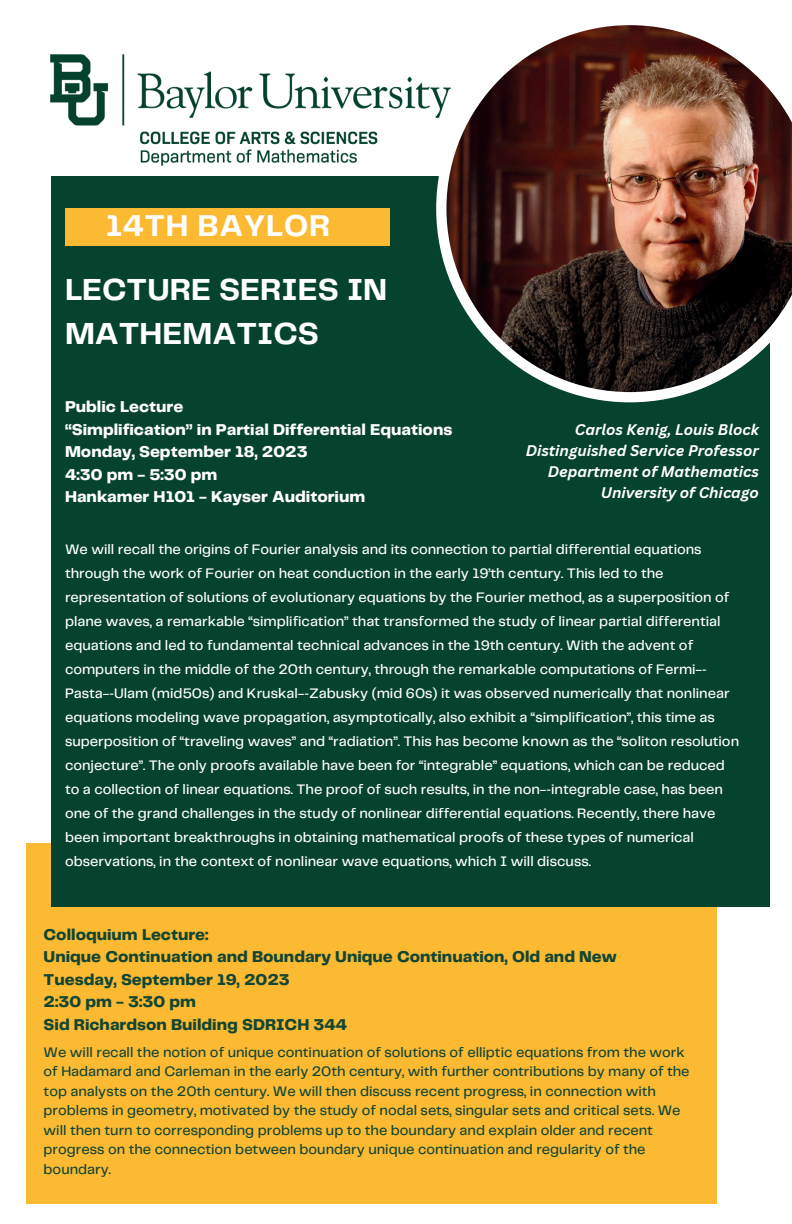
<style>
.page{position:relative;width:792px;height:1224px;background:#fff}
.page>*{position:absolute;margin:0;border:0;box-sizing:border-box;transform-origin:0 0}
.t1{font:700 31.6px/44.2px "Telegraf";color:#fff}
.t2{font:700 31.3px "Telegraf";letter-spacing:.02em;color:#fff}
.t3{font:800 16.3px/22.5px "Telegraf";color:#124632}
.t4{font:800 16.3px/22.5px "Telegraf";color:#fff}
.t5{font:italic 700 15px/21px "Canva Sans";color:#fff;text-align:right}
.t6{font:500 14.3px/24px "Telegraf";color:#fff}
.t7{font:500 14.3px/19.5px "Telegraf";color:#124632}
.s1{font-family:"Noto Sans";font-weight:400}
</style>
<div class="page">
<div style="left:26px;top:843px;width:690px;height:361px;background:#fcb932"></div>
<div style="left:51px;top:176px;width:718px;height:731px;background:#06432f"></div>
<svg style="left:436px;top:176px;width:334px;height:226px"></svg>
<img style="left:446px;top:25px;width:346px;height:367px">
<div style="left:65px;top:209px;width:325px;height:37px;background:#fcb932"></div>
<img style="left:51px;top:55px;width:400px;height:111px">
<h2 class="t2" style="left:106px;top:204px;width:226px">14TH BAYLOR</h2>
<h1 class="t1" style="left:65px;top:267px;width:324px">LECTURE SERIES IN<br>MATHEMATICS</h1>
<p class="t4" style="left:65px;top:396px;width:389px">Public Lecture<br>“Simplification” in Partial Differential Equations<br>Monday, September 18, 2023<br>4:30 pm - 5:30 pm<br>Hankamer H101 - Kayser Auditorium</p>
<p class="t5" style="left:526px;top:419px;width:235px">Carlos Kenig, Louis Block<br>Distinguished Service Professor<br>Department of Mathematics<br>University of Chicago</p>
<p class="t6" style="left:65px;top:537px;width:676px">We will recall the origins of Fourier analysis and its connection to partial differential equations through the work of Fourier on heat conduction in the early 19’th century. This led to the representation of solutions of evolutionary equations by the Fourier method, as a superposition of plane waves, a remarkable “simplification” that transformed the study of linear partial differential equations and led to fundamental technical advances in the 19th century. With the advent of computers in the middle of the 20th century, through the remarkable computations of Fermi- <span class="s1">‐ </span>Pasta- <span class="s1">‐</span>Ulam (mid50s) and Kruskal- <span class="s1">‐</span>Zabusky (mid 60s) it was observed numerically that nonlinear equations modeling wave propagation, asymptotically, also exhibit a “simplification”, this time as superposition of “traveling waves” and “radiation”. This has become known as the “soliton resolution conjecture”. The only proofs available have been for “integrable” equations, which can be reduced to a collection of linear equations. The proof of such results, in the non- <span class="s1">‐</span>integrable case, has been one of the grand challenges in the study of nonlinear differential equations. Recently, there have been important breakthroughs in obtaining mathematical proofs of these types of numerical observations, in the context of nonlinear wave equations, which I will discuss.</p>
<p class="t3" style="left:44px;top:923px;width:575px">Colloquium Lecture:<br>Unique Continuation and Boundary Unique Continuation, Old and New Tuesday, September 19, 2023<br>2:30 pm - 3:30 pm<br>Sid Richardson Building SDRICH 344</p>
<p class="t7" style="left:44px;top:1042px;width:647px">We will recall the notion of unique continuation of solutions of elliptic equations from the work of Hadamard and Carleman in the early 20th century, with further contributions by many of the top analysts on the 20th century. We will then discuss recent progress, in connection with problems in geometry, motivated by the study of nodal sets, singular sets and critical sets. We will then turn to corresponding problems up to the boundary and explain older and recent progress on the connection between boundary unique continuation and regularity of the boundary.</p>
</div>
